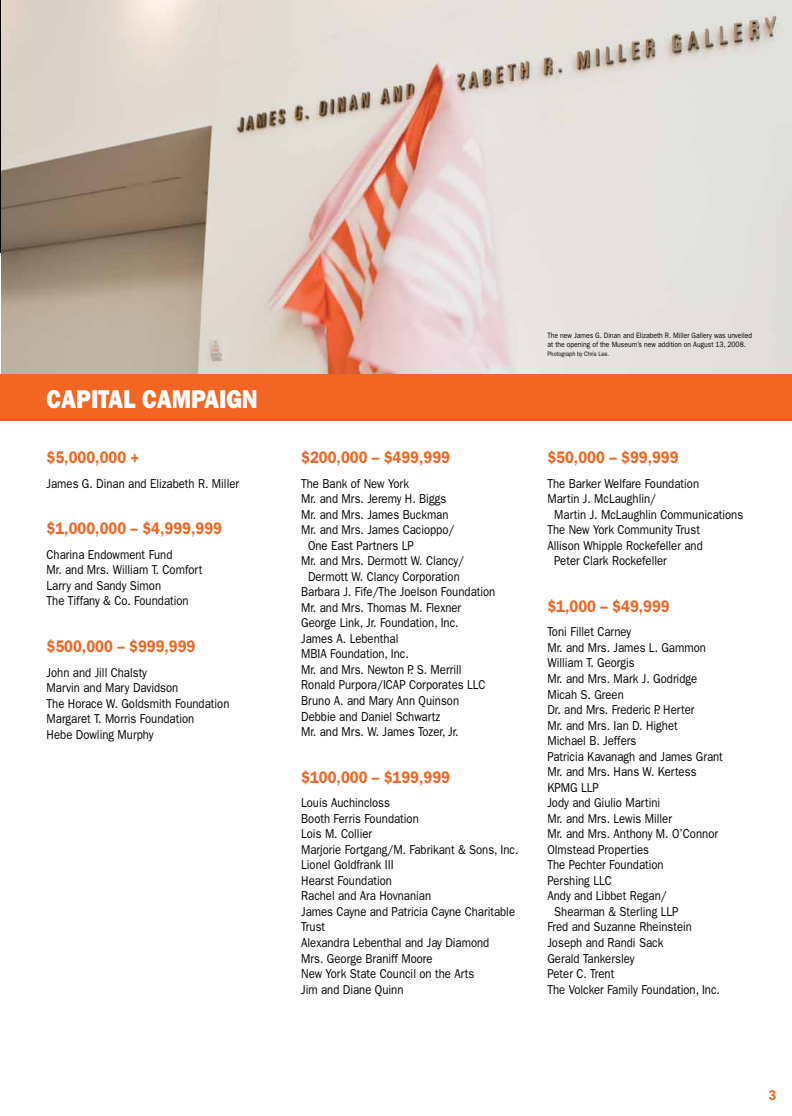
<style>
.page{position:relative;width:792px;height:1116px;background:#fff}
.page>*{position:absolute;margin:0;border:0;box-sizing:border-box;transform-origin:0 0}
.t1{font:800 25.9px "Franklin Gothic";color:#fff;scale:.88 1}
.t2{font:600 16.8px "Franklin Gothic";color:#f26522;scale:.88 1}
.t3{font:600 14.2px "Franklin Gothic";color:#f26522;scale:.88 1}
.t4{font:12.9px/15.5px "Franklin Gothic";color:#000;scale:.88 1}
.t5{font:7.8px/9.1px "Franklin Gothic";color:#000;scale:.88 1}
.t6{font:6.5px "Franklin Gothic";color:#000;scale:.88 1}
</style>
<div class="page">
<img style="left:1px;top:0;width:791px;height:375px">
<div style="left:0;top:375px;width:792px;height:46px;background:#f26522"></div>
<h1 class="t1" style="left:47px;top:383px;width:241px">CAPITAL CAMPAIGN</h1>
<h2 class="t2" style="left:47px;top:447px;width:107px">$5,000,000 +</h2>
<p class="t4" style="left:47px;top:475px;width:220px">James G. Dinan and Elizabeth R. Miller</p>
<h2 class="t2" style="left:47px;top:518px;width:201px">$1,000,000 – $4,999,999</h2>
<p class="t4" style="left:47px;top:546px;width:178px">Charina Endowment Fund<br>Mr. and Mrs. William T. Comfort<br>Larry and Sandy Simon<br>The Tiffany &amp; Co. Foundation</p>
<h2 class="t2" style="left:47px;top:636px;width:171px">$500,000 – $999,999</h2>
<p class="t4" style="left:47px;top:664px;width:209px">John and Jill Chalsty<br>Marvin and Mary Davidson<br>The Horace W. Goldsmith Foundation<br>Margaret T. Morris Foundation<br>Hebe Dowling Murphy</p>
<p class="t5" style="left:547px;top:330px;width:234px">The new James G. Dinan and Elizabeth R. Miller Gallery was unveiled at the opening of the Museum’s new addition on August 13, 2008.</p>
<p class="t6" style="left:547px;top:350px;width:72px">Photograph by Chris Lee.</p>
<h2 class="t2" style="left:301px;top:447px;width:171px">$200,000 – $499,999</h2>
<p class="t4" style="left:301px;top:475px;width:124px">The Bank of New York</p>
<p class="t4" style="left:301px;top:491px;width:166px">Mr. and Mrs. Jeremy H. Biggs</p>
<p class="t4" style="left:301px;top:506px;width:169px">Mr. and Mrs. James Buckman</p>
<p class="t4" style="left:301px;top:522px;width:176px">Mr. and Mrs. James Cacioppo/</p>
<p class="t4" style="left:308px;top:537px;width:122px">One East Partners LP</p>
<p class="t4" style="left:301px;top:553px;width:187px">Mr. and Mrs. Dermott W. Clancy/</p>
<p class="t4" style="left:308px;top:568px;width:174px">Dermott W. Clancy Corporation</p>
<p class="t4" style="left:301px;top:584px;width:222px">Barbara J. Fife/The Joelson Foundation</p>
<p class="t4" style="left:301px;top:599px;width:183px">Mr. and Mrs. Thomas M. Flexner</p>
<p class="t4" style="left:301px;top:615px;width:180px">George Link, Jr. Foundation, Inc.</p>
<p class="t4" style="left:301px;top:630px;width:112px">James A. Lebenthal</p>
<p class="t4" style="left:301px;top:646px;width:124px">MBIA Foundation, Inc.</p>
<p class="t4" style="left:301px;top:662px;width:184px">Mr. and Mrs. Newton P. S. Merrill</p>
<p class="t4" style="left:301px;top:677px;width:211px">Ronald Purpora/ICAP Corporates LLC</p>
<p class="t4" style="left:301px;top:693px;width:181px">Bruno A. and Mary Ann Quinson</p>
<p class="t4" style="left:301px;top:708px;width:160px">Debbie and Daniel Schwartz</p>
<p class="t4" style="left:301px;top:724px;width:180px">Mr. and Mrs. W. James Tozer, Jr.</p>
<h2 class="t2" style="left:301px;top:767px;width:171px">$100,000 – $199,999</h2>
<p class="t4" style="left:301px;top:795px;width:248px">Louis Auchincloss<br>Booth Ferris Foundation<br>Lois M. Collier<br>Marjorie Fortgang/M. Fabrikant &amp; Sons, Inc.<br>Lionel Goldfrank III<br>Hearst Foundation<br>Rachel and Ara Hovnanian<br>James Cayne and Patricia Cayne Charitable<br>Trust<br>Alexandra Lebenthal and Jay Diamond<br>Mrs. George Braniff Moore<br>New York State Council on the Arts<br>Jim and Diane Quinn</p>
<h2 class="t2" style="left:547px;top:447px;width:151px">$50,000 – $99,999</h2>
<p class="t4" style="left:547px;top:475px;width:174px">The Barker Welfare Foundation</p>
<p class="t4" style="left:547px;top:491px;width:125px">Martin J. McLaughlin/</p>
<p class="t4" style="left:554px;top:506px;width:216px">Martin J. McLaughlin Communications</p>
<p class="t4" style="left:547px;top:522px;width:175px">The New York Community Trust</p>
<p class="t4" style="left:547px;top:537px;width:178px">Allison Whipple Rockefeller and</p>
<p class="t4" style="left:554px;top:553px;width:130px">Peter Clark Rockefeller</p>
<h2 class="t2" style="left:547px;top:596px;width:141px">$1,000 – $49,999</h2>
<p class="t4" style="left:547px;top:624px;width:97px">Toni Fillet Carney</p>
<p class="t4" style="left:547px;top:640px;width:182px">Mr. and Mrs. James L. Gammon</p>
<p class="t4" style="left:547px;top:655px;width:101px">William T. Georgis</p>
<p class="t4" style="left:547px;top:671px;width:172px">Mr. and Mrs. Mark J. Godridge</p>
<p class="t4" style="left:547px;top:686px;width:88px">Micah S. Green</p>
<p class="t4" style="left:547px;top:702px;width:169px">Dr. and Mrs. Frederic P. Herter</p>
<p class="t4" style="left:547px;top:717px;width:150px">Mr. and Mrs. Ian D. Highet</p>
<p class="t4" style="left:547px;top:733px;width:103px">Michael B. Jeffers</p>
<p class="t4" style="left:547px;top:748px;width:201px">Patricia Kavanagh and James Grant</p>
<p class="t4" style="left:547px;top:764px;width:171px">Mr. and Mrs. Hans W. Kertess</p>
<p class="t4" style="left:547px;top:779px;width:60px">KPMG LLP</p>
<p class="t4" style="left:547px;top:795px;width:130px">Jody and Giulio Martini</p>
<p class="t4" style="left:547px;top:810px;width:143px">Mr. and Mrs. Lewis Miller</p>
<p class="t4" style="left:547px;top:826px;width:195px">Mr. and Mrs. Anthony M. O’Connor</p>
<p class="t4" style="left:547px;top:841px;width:117px">Olmstead Properties</p>
<p class="t4" style="left:547px;top:857px;width:134px">The Pechter Foundation</p>
<p class="t4" style="left:547px;top:872px;width:75px">Pershing LLC</p>
<p class="t4" style="left:547px;top:888px;width:137px">Andy and Libbet Regan/</p>
<p class="t4" style="left:554px;top:904px;width:143px">Shearman &amp; Sterling LLP</p>
<p class="t4" style="left:547px;top:919px;width:166px">Fred and Suzanne Rheinstein</p>
<p class="t4" style="left:547px;top:935px;width:133px">Joseph and Randi Sack</p>
<p class="t4" style="left:547px;top:950px;width:100px">Gerald Tankersley</p>
<p class="t4" style="left:547px;top:966px;width:77px">Peter C. Trent</p>
<p class="t4" style="left:547px;top:981px;width:198px">The Volcker Family Foundation, Inc.</p>
<p class="t3" style="left:769px;top:1087px;width:10px">3</p>
</div>
